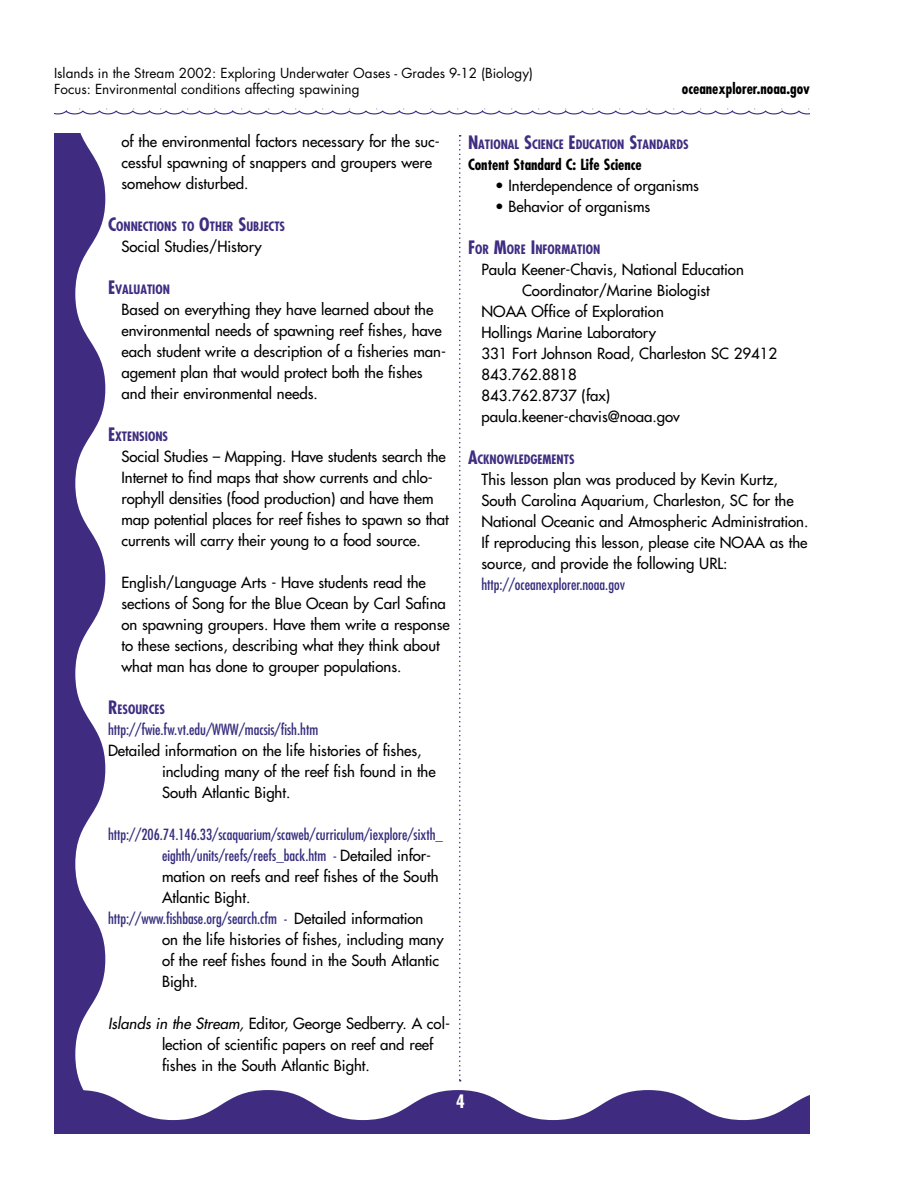
<style>
.page{position:relative;width:918px;height:1188px;background:#fff}
.page>*{position:absolute;margin:0;border:0;box-sizing:border-box;transform-origin:0 0}
.t1{font:700 condensed 18px "Futura";color:#fff}
.body_text_lists{font:15px/21px "Futura";color:#000}
.references{font:15px/21px "Futura";color:#000}
.references-2{font:condensed 15px/21px "Futura";color:#362e7e}
.Standard_header{font:700 condensed 15px "Futura";color:#000}
.ind_sub_txt_w_bullet{font:15px "Futura";color:#000}
.body_text_lists-2{font:condensed 15px "Futura";color:#362e7e}
.t2{font:13.5px/16.2px "Futura";color:#000}
.Sub_head{font:700 condensed 12.6px "Futura";color:#3f2d81}
.s1{font-size:18px}
.s2{font-stretch:normal;color:#000}
.s3{font-stretch:condensed;color:#362e7e}
.s4{font-style:italic}
</style>
<div class="page">
<svg style="left:54px;top:134px;width:51px;height:956px;fill:#3f2c81"></svg>
<svg style="left:54px;top:1090px;width:756px;height:44px"></svg>
<svg style="left:54px;top:108px;width:756px;height:7px"></svg>
<svg style="left:459px;top:135px;width:2px;height:947px"></svg>
<p class="t2" style="left:54px;top:65px;width:480px">Islands in the Stream 2002: Exploring Underwater Oases - Grades 9-12 (Biology)<br>Focus: Environmental conditions affecting spawining</p>
<p class="Standard_header" style="left:682px;top:79px;width:130px">oceanexplorer.noaa.gov</p>
<p class="body_text_lists" style="left:122px;top:131px;width:320px">of the environmental factors necessary for the suc&shy;cessful spawning of snappers and groupers were somehow disturbed.</p>
<p class="Sub_head" style="left:108px;top:218px;width:179px"><span class="s1">C</span>ONNECTIONS TO <span class="s1">O</span>THER <span class="s1">S</span>UBJECTS</p>
<p class="body_text_lists" style="left:122px;top:236px;width:142px">Social Studies/History</p>
<p class="Sub_head" style="left:108px;top:281px;width:64px"><span class="s1">E</span>VALUATION</p>
<p class="body_text_lists" style="left:122px;top:299px;width:326px">Based on everything they have learned about the environmental needs of spawning reef fishes, have each student write a description of a fisheries man&shy;agement plan that would protect both the fishes and their environmental needs.</p>
<p class="Sub_head" style="left:108px;top:428px;width:62px"><span class="s1">E</span>XTENSIONS</p>
<p class="body_text_lists" style="left:122px;top:446px;width:329px">Social Studies – Mapping. Have students search the Internet to find maps that show currents and chlo&shy;rophyll densities (food production) and have them map potential places for reef fishes to spawn so that currents will carry their young to a food source.</p>
<p class="body_text_lists" style="left:122px;top:572px;width:330px">English/Language Arts - Have students read the sections of Song for the Blue Ocean by Carl Safina on spawning groupers. Have them write a response to these sections, describing what they think about what man has done to grouper populations.</p>
<p class="Sub_head" style="left:108px;top:701px;width:59px"><span class="s1">R</span>ESOURCES</p>
<p class="references-2" style="left:108px;top:719px;width:212px">http://fwie.fw.vt.edu/WWW/macsis/fish.htm</p>
<p class="references" style="left:162px;top:740px;width:275px;text-indent:-54px">Detailed information on the life histories of fishes, including many of the reef fish found in the<br>South Atlantic Bight.</p>
<p class="references-2" style="left:162px;top:824px;width:283px;text-indent:-54px">http://206.74.146.33/scaquarium/scaweb/curriculum/iexplore/sixth_ eighth/units/reefs/reefs_back.htm - <span class="s2">Detailed infor&shy;mation on reefs and reef fishes of the South Atlantic Bight.</span></p>
<p class="references" style="left:162px;top:908px;width:283px;text-indent:-54px"><span class="s3">http://www.fishbase.org/search.cfm -</span> Detailed information<br>on the life histories of fishes, including many of the reef fishes found in the South Atlantic Bight.</p>
<p class="references" style="left:162px;top:1013px;width:290px;text-indent:-54px"><span class="s4">Islands in the Stream,</span> Editor, George Sedberry. A col&shy;lection of scientific papers on reef and reef fishes in the South Atlantic Bight.</p>
<p class="Sub_head" style="left:468px;top:137px;width:222px"><span class="s1">N</span>ATIONAL <span class="s1">S</span>CIENCE <span class="s1">E</span>DUCATION <span class="s1">S</span>TANDARDS</p>
<p class="Standard_header" style="left:468px;top:155px;width:175px">Content Standard C: Life Science</p>
<p class="ind_sub_txt_w_bullet" style="left:495px;top:176px;width:206px">• Interdependence of organisms</p>
<p class="ind_sub_txt_w_bullet" style="left:495px;top:197px;width:157px">• Behavior of organisms</p>
<p class="Sub_head" style="left:468px;top:242px;width:134px"><span class="s1">F</span>OR <span class="s1">M</span>ORE <span class="s1">I</span>NFORMATION</p>
<p class="body_text_lists" style="left:482px;top:259px;width:264px;text-align:center">Paula Keener-Chavis, National Education<br>Coordinator/Marine Biologist</p>
<p class="body_text_lists" style="left:482px;top:301px;width:184px">NOAA Office of Exploration</p>
<p class="body_text_lists" style="left:482px;top:322px;width:176px">Hollings Marine Laboratory</p>
<p class="body_text_lists" style="left:482px;top:343px;width:297px">331 Fort Johnson Road, Charleston SC 29412</p>
<p class="body_text_lists" style="left:482px;top:364px;width:97px">843.762.8818</p>
<p class="body_text_lists" style="left:482px;top:385px;width:130px">843.762.8737 (fax)</p>
<p class="body_text_lists" style="left:482px;top:406px;width:200px">paula.keener-chavis@noaa.gov</p>
<p class="Sub_head" style="left:468px;top:452px;width:108px"><span class="s1">A</span>CKNOWLEDGEMENTS</p>
<p class="body_text_lists" style="left:482px;top:469px;width:328px">This lesson plan was produced by Kevin Kurtz, South Carolina Aquarium, Charleston, SC for the National Oceanic and Atmospheric Administration.<br>If reproducing this lesson, please cite NOAA as the source, and provide the following URL:</p>
<p class="body_text_lists-2" style="left:482px;top:575px;width:145px">http://oceanexplorer.noaa.gov</p>
<p class="t1" style="left:456px;top:1090px;width:10px">4</p>
</div>
